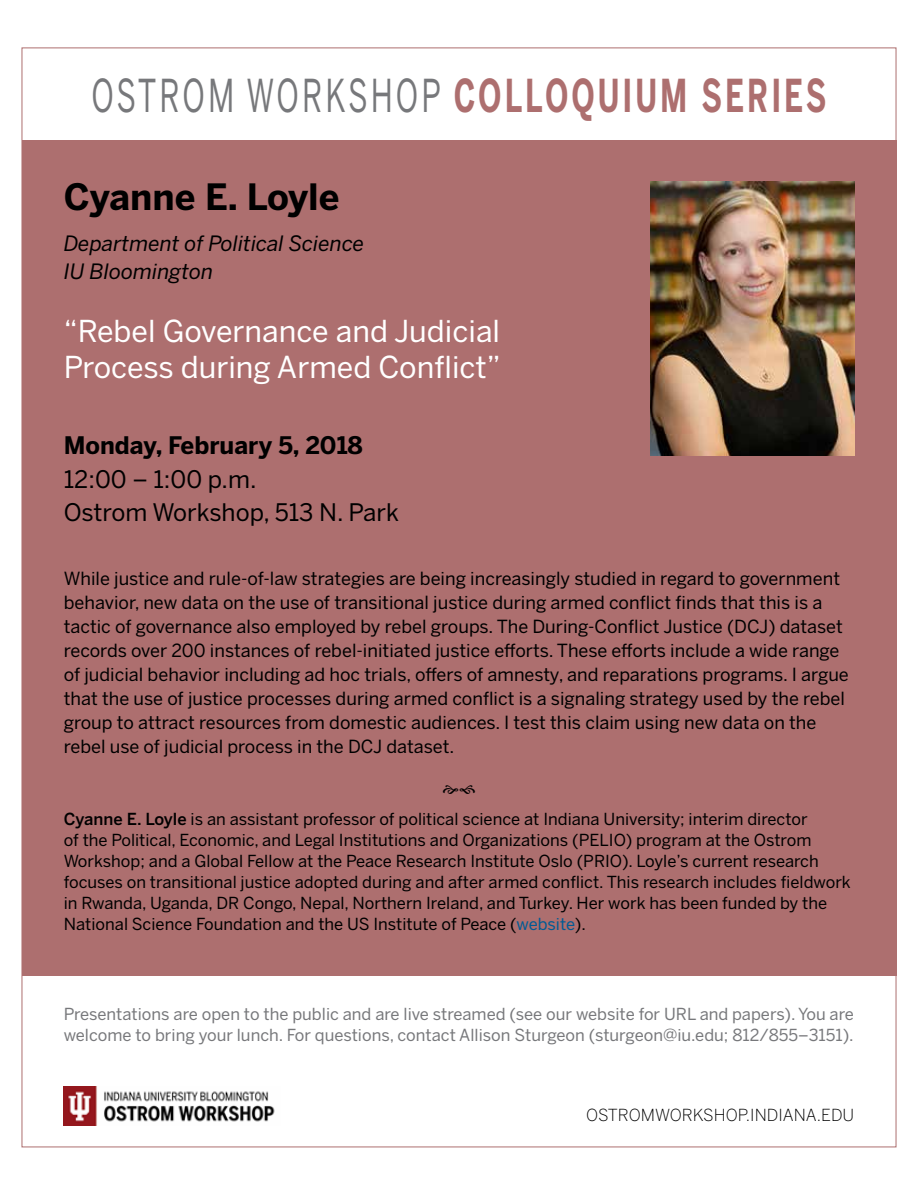
<style>
.page{position:relative;width:918px;height:1188px;background:#fff}
.page>*{position:absolute;margin:0;border:0;box-sizing:border-box;transform-origin:0 0}
.t1{font:700 45px "Benton Sans";letter-spacing:.1em;color:#ad6f6f;scale:.67 1}
.t2{font:700 36px "Benton Sans";color:#000}
.t3{font:30px/36px "Benton Sans";color:#fff}
.t4{font:24px/33.3px "Benton Sans";color:#000}
.t5{font:700 24px "Benton Sans";color:#000}
.t6{font:italic 21px/28.5px "Benton Sans";color:#000}
.t7{font:18px/24px "Benton Sans";color:#000}
.t8{font:16.5px/21px "Benton Sans";color:#000}
.t9{font:16.5px/21px "Benton Sans";color:#77787b}
.t10{font:300 16.5px "Benton Sans";color:#000}
.s1{font-weight:400;color:#77787b}
.s2{font-weight:500}
.s3{color:#005b94}
</style>
<div class="page">
<div style="left:22px;top:140px;width:874px;height:836px;background:#ad6f6f"></div>
<img style="left:64px;top:1087px;width:211px;height:38px">
<img style="left:650px;top:182px;width:204px;height:273px">
<h1 class="t1" style="left:91px;top:68px;width:1099px"><span class="s1">OSTROM WORKSHOP</span> COLLOQUIUM SERIES</h1>
<h2 class="t2" style="left:64px;top:174px;width:277px">Cyanne E. Loyle</h2>
<p class="t6" style="left:64px;top:229px;width:302px">Department of Political Science<br>IU Bloomington</p>
<h3 class="t3" style="left:64px;top:313px;width:439px">“Rebel Governance and Judicial<br>Process during Armed Conflict”</h3>
<h3 class="t5" style="left:64px;top:431px;width:301px">Monday, February 5, 2018</h3>
<h3 class="t4" style="left:64px;top:463px;width:337px">12:00 – 1:00 p.m.<br>Ostrom Workshop, 513 N. Park</h3>
<p class="t7" style="left:64px;top:567px;width:787px">While justice and rule-of-law strategies are being increasingly studied in regard to government behavior, new data on the use of transitional justice during armed conflict finds that this is a tactic of governance also employed by rebel groups. The During-Conflict Justice (DCJ) dataset records over 200 instances of rebel-initiated justice efforts. These efforts include a wide range of judicial behavior including ad hoc trials, offers of amnesty, and reparations programs. I argue that the use of justice processes during armed conflict is a signaling strategy used by the rebel group to attract resources from domestic audiences. I test this claim using new data on the rebel use of judicial process in the DCJ dataset.</p>
<p class="t8" style="left:64px;top:809px;width:789px"><span class="s2">Cyanne E. Loyle</span> is an assistant professor of political science at Indiana University; interim director<br>of the Political, Economic, and Legal Institutions and Organizations (PELIO) program at the Ostrom Workshop; and a Global Fellow at the Peace Research Institute Oslo (PRIO). Loyle’s current research focuses on transitional justice adopted during and after armed conflict. This research includes fieldwork in Rwanda, Uganda, DR Congo, Nepal, Northern Ireland, and Turkey. Her work has been funded by the National Science Foundation and the US Institute of Peace (<span class="s3">website</span>).</p>
<p class="t9" style="left:64px;top:1003px;width:792px">Presentations are open to the public and are live streamed (see our website for URL and papers). You are welcome to bring your lunch. For questions, contact Allison Sturgeon (sturgeon@iu.edu; 812/855–3151).</p>
<p class="t10" style="left:586px;top:1105px;width:270px">OSTROMWORKSHOP.INDIANA.EDU</p>
</div>
